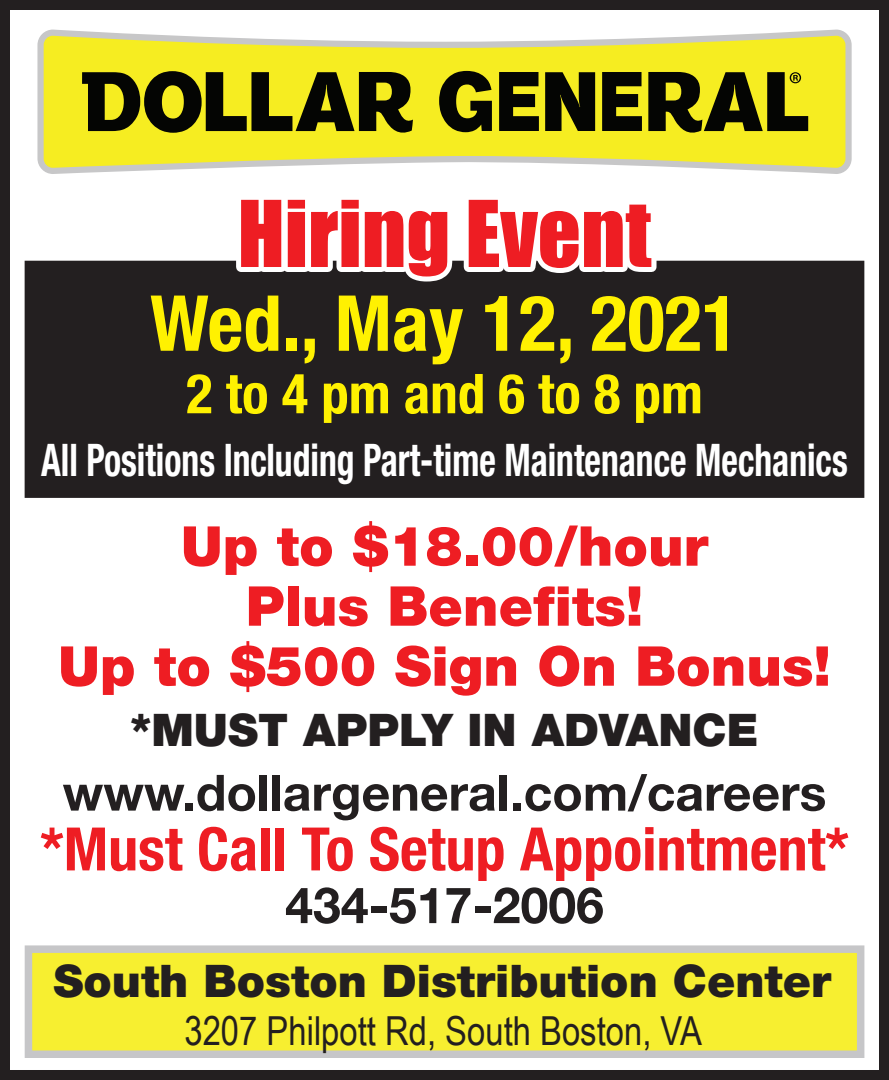
<style>
.page{position:relative;width:889px;height:1080px;background:#fff}
.page>*{position:absolute;margin:0;border:0;box-sizing:border-box;transform-origin:0 0}
.t1{font:85px "Impact";color:#ee1d23}
.t2{font:700 condensed 77.25px "Helvetica Neue LT Std";color:#fff101}
.t3{font:700 condensed 60px "Helvetica Neue LT Std";color:#ee1d23}
.t4{font:900 55px/60px "Helvetica Neue LT Std";color:#ee1d23;text-align:center}
.t5{font:700 condensed 55px "Helvetica Neue LT Std";color:#fff101}
.t6{font:700 50px "Helvetica Neue LT Std";color:#231f20}
.t7{font:700 condensed 45px "Helvetica Neue LT Std";color:#fff;scale:.79 1}
.t8{font:900 45px "Helvetica Neue LT Std";color:#231f20}
.t9{font:40px "Arial Narrow";color:#231f20}
</style>
<div class="page">
<svg style="left:37px;top:30px;width:814px;height:144px"></svg>
<svg style="left:44px;top:36px;width:801px;height:132px;background:#f0e943"></svg>
<svg style="left:439px;top:71px;width:53px;height:61px;background:#5b580d"></svg>
<svg style="left:499px;top:72px;width:40px;height:59px;background:#373609"></svg>
<svg style="left:602px;top:72px;width:40px;height:59px;background:#373609"></svg>
<svg style="left:545px;top:72px;width:50px;height:59px;background:#302f08"></svg>
<svg style="left:82px;top:71px;width:331px;height:66px;background:#747110"></svg>
<svg style="left:648px;top:72px;width:160px;height:65px;background:#6e6b10"></svg>
<div style="left:25px;top:261px;width:839px;height:237px;background:#231f20"></div>
<svg style="left:231px;top:260px;width:430px;height:22px"></svg>
<div style="left:25px;top:945px;width:839px;height:113px;background:#f7ef30;border:8px solid #c6c6c8"></div>
<div style="left:0;top:0;width:889px;height:1080px;border:10px solid #231f20"></div>
<h1 class="t1" style="left:238px;top:200px;width:415px">Hiring Event</h1>
<h2 class="t2" style="left:150px;top:295px;width:590px">Wed., May 12, 2021</h2>
<p class="t5" style="left:186px;top:373px;width:518px">2 to 4 pm and 6 to 8 pm</p>
<p class="t7" style="left:41px;top:443px;width:1023px">All Positions Including Part-time Maintenance Mechanics</p>
<p class="t4" style="left:58px;top:518px;width:774px">Up to $18.00/hour<br>Plus Benefits!<br>Up to $500 Sign On Bonus!</p>
<p class="t8" style="left:131px;top:710px;width:629px">*MUST APPLY IN ADVANCE</p>
<p class="t6" style="left:63px;top:774px;width:765px">www.dollargeneral.com/careers</p>
<h3 class="t3" style="left:40px;top:827px;width:810px">*Must Call To Setup Appointment*</h3>
<p class="t6" style="left:285px;top:887px;width:320px">434-517-2006</p>
<p class="t8" style="left:53px;top:960px;width:779px">South Boston Distribution Center</p>
<p class="t9" style="left:184px;top:1016px;width:519px">3207 Philpott Rd, South Boston, VA</p>
</div>
